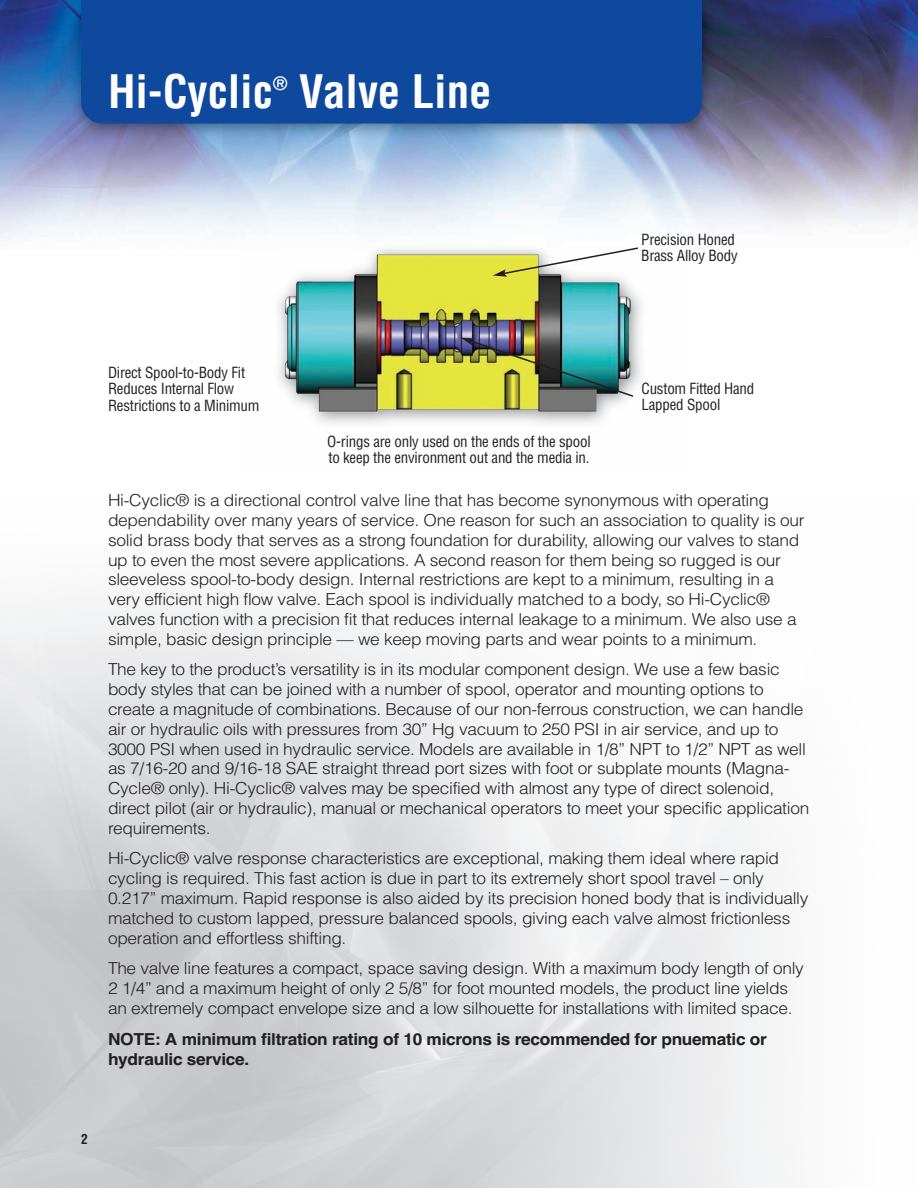
<style>
.page{position:relative;width:918px;height:1188px;background:#fff}
.page>*{position:absolute;margin:0;border:0;box-sizing:border-box;transform-origin:0 0}
.t1{font:700 condensed 45px "Helvetica";color:#fff}
.t2{font:700 condensed 18px "Helvetica";color:#fff}
.t3{font:300 16.5px/19.8px "Helvetica";letter-spacing:-.02em;color:#231f20;scale:1.05 1}
.t4{font:700 16.5px/19.8px "Helvetica";letter-spacing:-.015em;color:#231f20;scale:1.05 1}
.t5{font:condensed 15px/16.5px "Helvetica";letter-spacing:-.015em;color:#231f20}
.t6{font:700 condensed 13.5px "Helvetica";color:#231f20}
</style>
<div class="page">
<img style="left:0;top:0;width:918px;height:1188px">
<img style="left:0;top:250px;width:917px;height:251px">
<img style="left:66px;top:0;width:656px;height:143px">
<div style="left:81px;top:1px;width:621px;height:123px;background:#0f499d;border-radius:22px"></div>
<div style="left:81px;top:0;width:621px;height:55px;background:#0f499d"></div>
<img style="left:241px;top:195px;width:445px;height:279px">
<img style="left:285px;top:255px;width:346px;height:156px">
<svg style="left:493px;top:246px;width:147px;height:31px"></svg>
<img style="left:460px;top:338px;width:175px;height:60px">
<h1 class="t1" style="left:108px;top:66px;width:166px">Hi-Cyclic</h1>
<p class="t2" style="left:273px;top:73px;width:16px">®</p>
<h1 class="t1" style="left:299px;top:66px;width:194px">Valve Line</h1>
<p class="t5" style="left:641px;top:232px;width:98px">Precision Honed<br>Brass Alloy Body</p>
<p class="t5" style="left:108px;top:364px;width:153px">Direct Spool-to-Body Fit<br>Reduces Internal Flow<br>Restrictions to a Minimum</p>
<p class="t5" style="left:327px;top:433px;width:265px">O-rings are only used on the ends of the spool to keep the environment out and the media in.</p>
<p class="t5" style="left:642px;top:380px;width:114px">Custom Fitted Hand<br>Lapped Spool</p>
<p class="t3" style="left:108px;top:491px;width:665px">Hi-Cyclic® is a directional control valve line that has become synonymous with operating dependability over many years of service. One reason for such an association to quality is our solid brass body that serves as a strong foundation for durability, allowing our valves to stand up to even the most severe applications. A second reason for them being so rugged is our sleeveless spool-to-body design. Internal restrictions are kept to a minimum, resulting in a very efficient high flow valve. Each spool is individually matched to a body, so Hi-Cyclic® valves function with a precision fit that reduces internal leakage to a minimum. We also use a simple, basic design principle — we keep moving parts and wear points to a minimum.</p>
<p class="t3" style="left:108px;top:660px;width:669px">The key to the product’s versatility is in its modular component design. We use a few basic body styles that can be joined with a number of spool, operator and mounting options to create a magnitude of combinations. Because of our non-ferrous construction, we can handle air or hydraulic oils with pressures from 30” Hg vacuum to 250 PSI in air service, and up to 3000 PSI when used in hydraulic service. Models are available in 1/8” NPT to 1/2” NPT as well as 7/16-20 and 9/16-18 SAE straight thread port sizes with foot or subplate mounts (Magna-Cycle® only). Hi-Cyclic® valves may be specified with almost any type of direct solenoid, direct pilot (air or hydraulic), manual or mechanical operators to meet your specific application requirements.</p>
<p class="t3" style="left:108px;top:849px;width:669px">Hi-Cyclic® valve response characteristics are exceptional, making them ideal where rapid cycling is required. This fast action is due in part to its extremely short spool travel – only 0.217” maximum. Rapid response is also aided by its precision honed body that is individually matched to custom lapped, pressure balanced spools, giving each valve almost frictionless operation and effortless shifting.</p>
<p class="t3" style="left:108px;top:959px;width:664px">The valve line features a compact, space saving design. With a maximum body length of only<br>2 1/4” and a maximum height of only 2 5/8” for foot mounted models, the product line yields an extremely compact envelope size and a low silhouette for installations with limited space.</p>
<p class="t4" style="left:108px;top:1030px;width:629px">NOTE: A minimum filtration rating of 10 microns is recommended for pnuematic or hydraulic service.</p>
<p class="t6" style="left:81px;top:1132px;width:8px">2</p>
</div>
